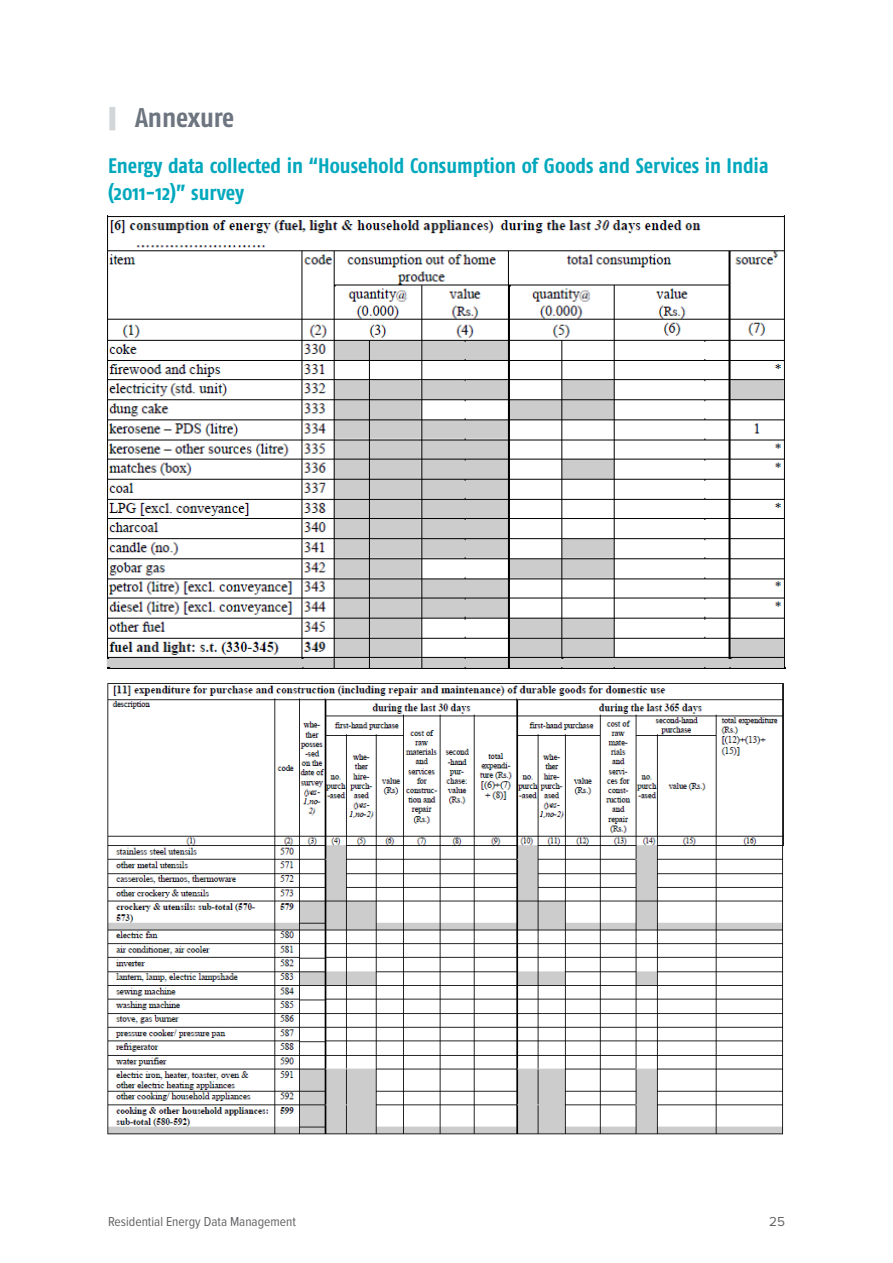
<style>
.page{position:relative;width:893px;height:1263px;background:#fff}
.page>*{position:absolute;margin:0;border:0;box-sizing:border-box;transform-origin:0 0}
.t1{font:700 27px "Fago Co";letter-spacing:-.005em;color:#6d7580}
.t2{font:700 21px/26.7px "Fago Co";color:#00a8bd}
.t3{font:13.5px "Proxima Nova Cond";color:#636466}
.t4{font:13.5px "Proxima Nova A";color:#636466}
</style>
<div class="page">
<div style="left:109px;top:107px;width:6px;height:23px;background:#d3d6d9"></div>
<img style="left:106px;top:215px;width:680px;height:454px">
<img style="left:107px;top:683px;width:677px;height:452px">
<p class="t1" style="left:135px;top:102px;width:101px">Annexure</p>
<p class="t2" style="left:108px;top:152px;width:662px">Energy data collected in “Household Consumption of Goods and Services in India (2011-12)” survey</p>
<p class="t3" style="left:108px;top:1213px;width:190px">Residential Energy Data Management</p>
<p class="t4" style="left:769px;top:1213px;width:17px">25</p>
</div>
